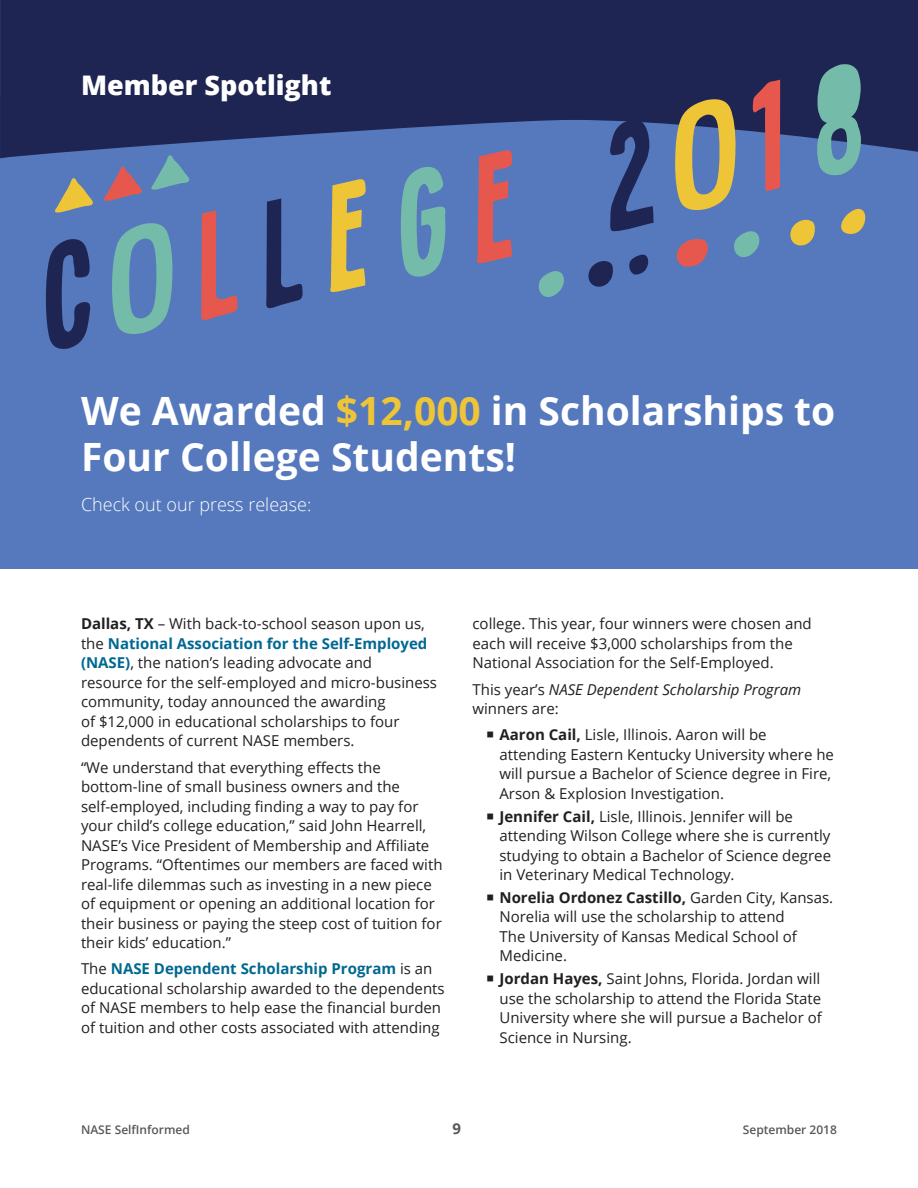
<style>
.page{position:relative;width:918px;height:1188px;background:#fff}
.page>*{position:absolute;margin:0;border:0;box-sizing:border-box;transform-origin:0 0}
.NASE_Body_Copy{font:700 39px/46.8px "Open Sans";color:#fff}
.NASE_Body_Copy-2{font:800 27px "Open Sans";color:#fff}
.NASE_Body_Copy-3{font:300 18px "Open Sans";color:#fff}
.NASE_Body_Copy-4{font:15px/19.5px "Open Sans";color:#231f20}
.NASE_Body_Copy-5{font:italic 15px/19.5px "Open Sans";color:#231f20}
.t1{font:700 15px "Open Sans";color:#57585a}
.t2{font:600 12px "Open Sans";color:#57585a}
.s1{color:#efc538}
.s2{font-weight:700}
.s3{font-weight:700;color:#006890}
.s4{font-style:normal}
</style>
<div class="page">
<div style="left:0;top:95px;width:918px;height:473px;background:#5679bd"></div>
<svg style="left:0;top:0;width:918px;height:158px;background:#242e5f"></svg>
<svg style="left:46px;top:239px;width:45px;height:110px"></svg>
<svg style="left:330px;top:179px;width:36px;height:113px"></svg>
<svg style="left:477px;top:149px;width:36px;height:114px"></svg>
<svg style="left:401px;top:167px;width:45px;height:110px"></svg>
<svg style="left:266px;top:199px;width:37px;height:110px"></svg>
<svg style="left:201px;top:210px;width:37px;height:110px"></svg>
<svg style="left:675px;top:97px;width:61px;height:113px"></svg>
<svg style="left:112px;top:223px;width:60px;height:111px"></svg>
<svg style="left:752px;top:80px;width:29px;height:111px"></svg>
<svg style="left:607px;top:118px;width:47px;height:114px"></svg>
<svg style="left:817px;top:63px;width:44px;height:113px;background:#639d9e"></svg>
<svg style="left:55px;top:178px;width:38px;height:35px"></svg>
<svg style="left:104px;top:166px;width:38px;height:35px"></svg>
<svg style="left:151px;top:155px;width:39px;height:35px"></svg>
<svg style="left:841px;top:208px;width:25px;height:26px"></svg>
<svg style="left:677px;top:239px;width:31px;height:28px"></svg>
<svg style="left:790px;top:219px;width:25px;height:27px"></svg>
<svg style="left:588px;top:261px;width:25px;height:26px"></svg>
<svg style="left:629px;top:254px;width:20px;height:21px"></svg>
<svg style="left:734px;top:231px;width:26px;height:26px"></svg>
<svg style="left:538px;top:271px;width:26px;height:26px"></svg>
<p class="NASE_Body_Copy-2" style="left:81px;top:65px;width:252px">Member Spotlight</p>
<p class="NASE_Body_Copy" style="left:81px;top:386px;width:756px">We Awarded <span class="s1">$12,000</span> in Scholarships to<br>Four College Students!</p>
<p class="NASE_Body_Copy-3" style="left:81px;top:492px;width:232px">Check out our press release:</p>
<p class="NASE_Body_Copy-4" style="left:81px;top:614px;width:358px"><span class="s2">Dallas, TX</span> – With back-to-school season upon us, the <span class="s3">National Association for the Self-Employed (NASE)</span>, the nation’s leading advocate and resource for the self-employed and micro-business community, today announced the awarding<br>of $12,000 in educational scholarships to four dependents of current NASE members.</p>
<p class="NASE_Body_Copy-4" style="left:81px;top:757px;width:363px">“We understand that everything effects the bottom-line of small business owners and the self-employed, including finding a way to pay for your child’s college education,” said John Hearrell, NASE’s Vice President of Membership and Affiliate Programs. “Oftentimes our members are faced with real-life dilemmas such as investing in a new piece of equipment or opening an additional location for their business or paying the steep cost of tuition for their kids’ education.”</p>
<p class="NASE_Body_Copy-4" style="left:81px;top:959px;width:365px">The <span class="s3">NASE Dependent Scholarship Program</span> is an educational scholarship awarded to the dependents of NASE members to help ease the financial burden of tuition and other costs associated with attending</p>
<p class="NASE_Body_Copy-4" style="left:472px;top:614px;width:341px">college. This year, four winners were chosen and each will receive $3,000 scholarships from the<br>National Association for the Self-Employed.</p>
<p class="NASE_Body_Copy-5" style="left:472px;top:679px;width:330px"><span class="s4">This year’s</span> NASE Dependent Scholarship Program <span class="s4">winners are:</span></p>
<p class="NASE_Body_Copy-4" style="left:500px;top:725px;width:336px"><span class="s2">Aaron Cail,</span> Lisle, Illinois. Aaron will be attending Eastern Kentucky University where he will pursue a Bachelor of Science degree in Fire, Arson &amp; Explosion Investigation.</p>
<p class="NASE_Body_Copy-4" style="left:500px;top:806px;width:333px"><span class="s2">Jennifer Cail,</span> Lisle, Illinois. Jennifer will be attending Wilson College where she is currently studying to obtain a Bachelor of Science degree in Veterinary Medical Technology.</p>
<p class="NASE_Body_Copy-4" style="left:500px;top:887px;width:335px"><span class="s2">Norelia Ordonez Castillo,</span> Garden City, Kansas.<br>Norelia will use the scholarship to attend<br>The University of Kansas Medical School of Medicine.</p>
<p class="NASE_Body_Copy-4" style="left:500px;top:969px;width:324px;text-align:justify"><span class="s2">Jordan Hayes,</span> Saint Johns, Florida. Jordan will use the scholarship to attend the Florida State University where she will pursue a Bachelor of Science in Nursing.</p>
<p class="t2" style="left:81px;top:1121px;width:110px">NASE SelfInformed</p>
<p class="t1" style="left:453px;top:1118px;width:10px">9</p>
<p class="t2" style="left:743px;top:1121px;width:96px">September 2018</p>
</div>
